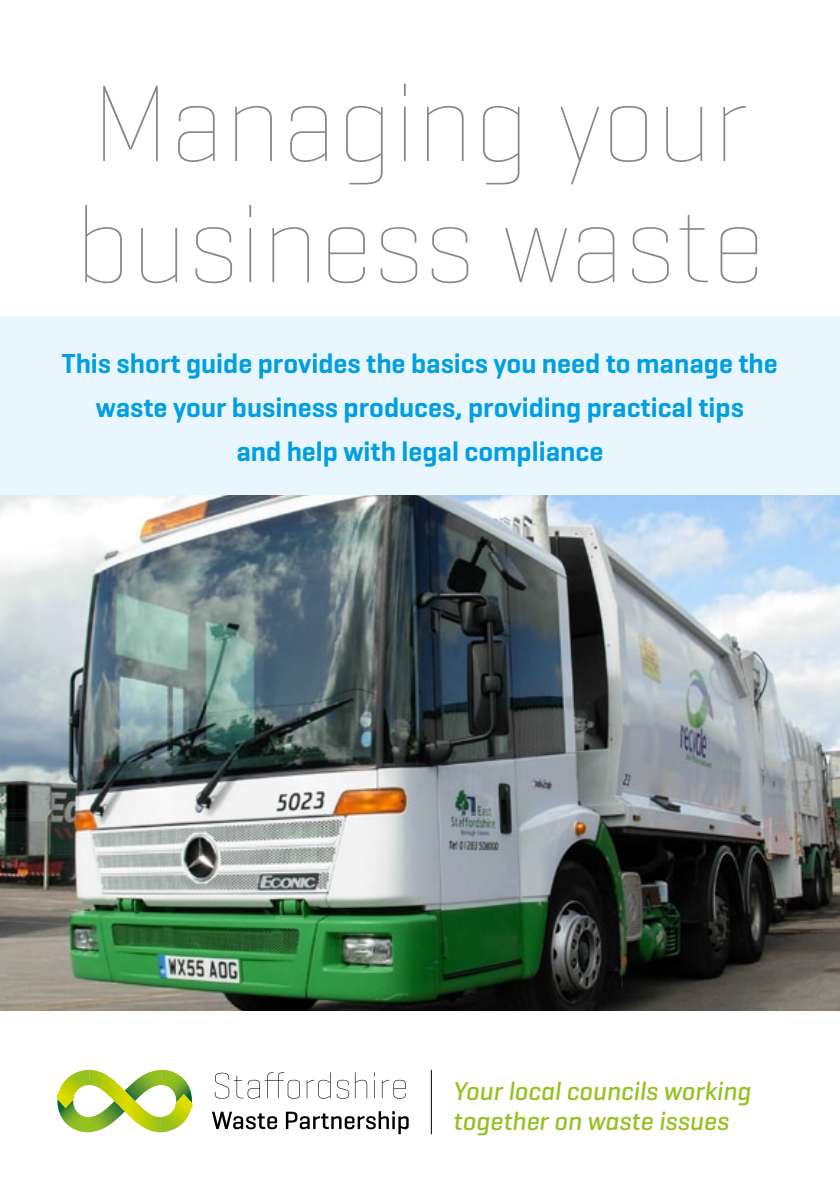
<style>
.page{position:relative;width:840px;height:1191px;background:#fff}
.page>*{position:absolute;margin:0;border:0;box-sizing:border-box;transform-origin:0 0}
.t1{font:100 110.8px/121.2px "Geogrotesque";color:#878787}
.t2{font:600 28px/44px "Geogrotesque";color:#009fe3;text-align:center}
.t3{font:italic 500 26.2px/30px "Geogrotesque";color:#95c11f}
</style>
<div class="page">
<div style="left:0;top:317px;width:839px;height:178px;background:#eaf6fe"></div>
<img style="left:0;top:495px;width:839px;height:516px">
<svg style="left:215px;top:1072px;width:85px;height:26px"></svg>
<svg style="left:306px;top:1079px;width:24px;height:19px"></svg>
<svg style="left:336px;top:1079px;width:13px;height:19px"></svg>
<svg style="left:355px;top:1072px;width:12px;height:26px"></svg>
<svg style="left:374px;top:1072px;width:1px;height:26px"></svg>
<svg style="left:381px;top:1079px;width:24px;height:19px"></svg>
<svg style="left:212px;top:1111px;width:65px;height:18px"></svg>
<svg style="left:286px;top:1111px;width:122px;height:23px"></svg>
<svg style="left:57px;top:1069px;width:135px;height:63px"></svg>
<hr style="left:431px;top:1069px;width:1px;height:65px;background:#000">
<h1 class="t1" style="left:75px;top:59px;width:691px">Managing your business waste</h1>
<p class="t2" style="left:62px;top:341px;width:717px">This short guide provides the basics you need to manage the waste your business produces, providing practical tips<br>and help with legal compliance</p>
<p class="t3" style="left:452px;top:1075px;width:299px">Your local councils working together on waste issues</p>
</div>
